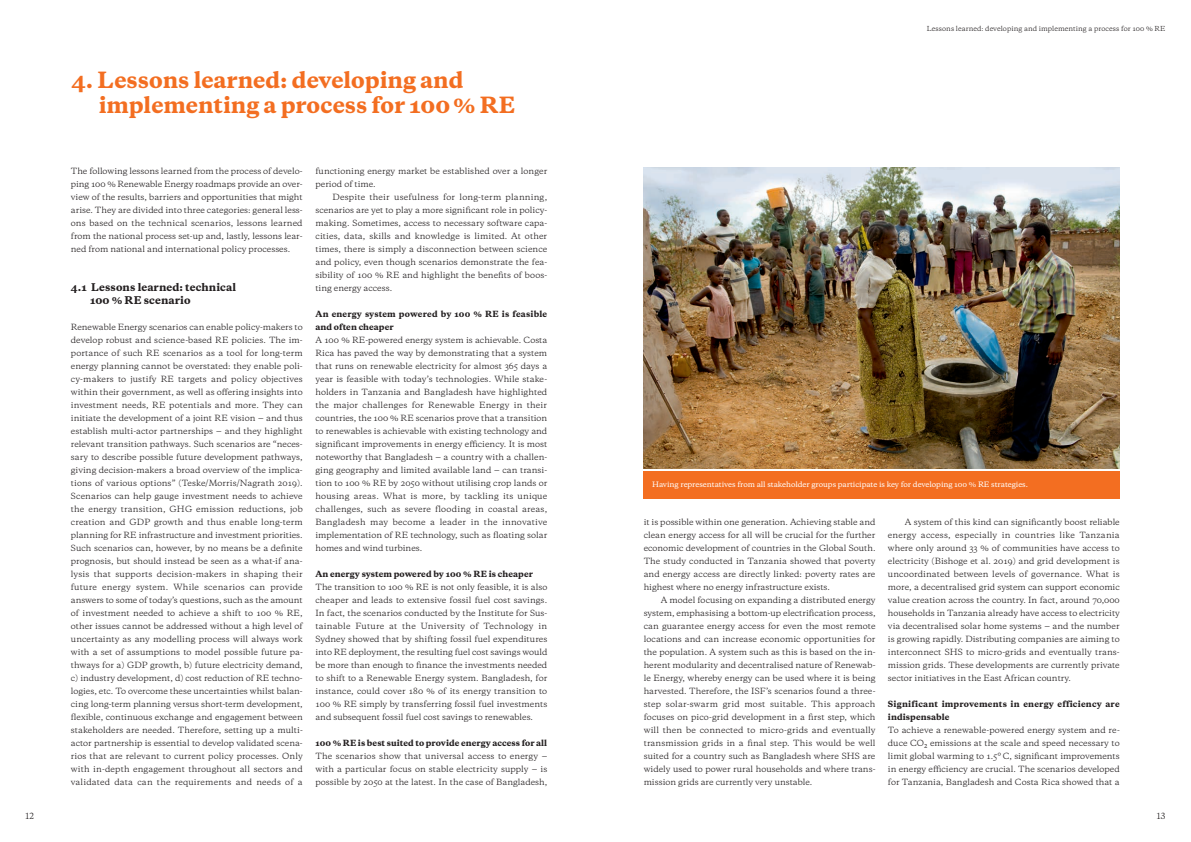
<style>
.page{position:relative;width:1191px;height:842px;background:#fff}
.page>*{position:absolute;margin:0;border:0;box-sizing:border-box;transform-origin:0 0}
.t1{font:800 21px/25px "Galaxie Copernicus";color:#f36e21}
.t2{font:800 10px/13px "Galaxie Copernicus";letter-spacing:.01em;color:#231f20}
.t3{font:8px/13px "Galaxie Copernicus";color:#231f20;text-align:justify}
.t4{font:800 8px/13px "Galaxie Copernicus";letter-spacing:.01em;color:#231f20}
.t5{font:800 8px/13px "Galaxie Copernicus";letter-spacing:.03em;color:#231f20}
.t6{font:500 7px "Galaxie Copernicus";letter-spacing:-.005em;color:#fff}
.t7{font:6.5px "Galaxie Copernicus";letter-spacing:.01em;color:#231f20}
</style>
<div class="page">
<img style="left:643px;top:168px;width:476px;height:301px">
<div style="left:643px;top:471px;width:476px;height:28px;background:#f36e21"></div>
<h1 class="t1" style="left:99px;top:67px;width:418px;text-indent:-27px">4. Lessons learned: developing and implementing a process for 100 % RE</h1>
<p class="t3" style="left:71px;top:164px;width:233px">The following lessons learned from the process of develo&shy;ping 100 % Renewable Energy roadmaps provide an over&shy;view of the results, barriers and opportunities that might arise. They are divided into three categories: general less&shy;ons based on the technical scenarios, lessons learned from the national process set-up and, lastly, lessons lear&shy;ned from national and international policy processes.</p>
<p class="t2" style="left:90px;top:281px;width:148px;text-indent:-19px">4.1 Lessons learned: technical<br>100 % RE scenario</p>
<p class="t3" style="left:71px;top:320px;width:233px">Renewable Energy scenarios can enable policy-makers to develop robust and science-based RE policies. The im&shy;portance of such RE scenarios as a tool for long-term energy planning cannot be overstated: they enable poli&shy;cy-makers to justify RE targets and policy objectives within their government, as well as offering insights into investment needs, RE potentials and more. They can initiate the development of a joint RE vision ‒ and thus establish multi-actor partnerships ‒ and they highlight relevant transition pathways. Such scenarios are “neces&shy;sary to describe possible future development pathways, giving decision-makers a broad overview of the implica&shy;tions of various options” (Teske/Morris/Nagrath 2019).<br>Scenarios can help gauge investment needs to achieve the energy transition, GHG emission reductions, job creation and GDP growth and thus enable long-term planning for RE infrastructure and investment priorities.<br>Such scenarios can, however, by no means be a definite prognosis, but should instead be seen as a what-if ana&shy;lysis that supports decision-makers in shaping their future energy system. While scenarios can provide answers to some of today’s questions, such as the amount of investment needed to achieve a shift to 100 % RE, other issues cannot be addressed without a high level of uncertainty as any modelling process will always work with a set of assumptions to model possible future pa&shy;thways for a) GDP growth, b) future electricity demand, c) industry development, d) cost reduction of RE techno&shy;logies, etc. To overcome these uncertainties whilst balan&shy;cing long-term planning versus short-term development, flexible, continuous exchange and engagement between stakeholders are needed. Therefore, setting up a multi&shy;actor partnership is essential to develop validated scena&shy;rios that are relevant to current policy processes. Only with in-depth engagement throughout all sectors and validated data can the requirements and needs of a</p>
<p class="t3" style="left:315px;top:164px;width:233px">functioning energy market be established over a longer period of time.</p>
<p class="t3" style="left:315px;top:190px;width:233px;text-indent:17px">Despite their usefulness for long-term planning, scenarios are yet to play a more significant role in policy&shy;making. Sometimes, access to necessary software capa&shy;cities, data, skills and knowledge is limited. At other times, there is simply a disconnection between science and policy, even though scenarios demonstrate the fea&shy;sibility of 100 % RE and highlight the benefits of boos&shy;ting energy access.</p>
<p class="t4" style="left:315px;top:307px;width:233px">An energy system powered by 100 % RE is feasible and often cheaper</p>
<p class="t3" style="left:315px;top:333px;width:233px">A 100 % RE-powered energy system is achievable. Costa Rica has paved the way by demonstrating that a system that runs on renewable electricity for almost 365 days a year is feasible with today’s technologies. While stake&shy;holders in Tanzania and Bangladesh have highlighted the major challenges for Renewable Energy in their countries, the 100 % RE scenarios prove that a transition to renewables is achievable with existing technology and significant improvements in energy efficiency. It is most noteworthy that Bangladesh ‒ a country with a challen&shy;ging geography and limited available land ‒ can transi&shy;tion to 100 % RE by 2050 without utilising crop lands or housing areas. What is more, by tackling its unique challenges, such as severe flooding in coastal areas, Bangladesh may become a leader in the innovative implementation of RE technology, such as floating solar homes and wind turbines.</p>
<p class="t4" style="left:315px;top:567px;width:219px">An energy system powered by 100 % RE is cheaper</p>
<p class="t3" style="left:315px;top:580px;width:233px">The transition to 100 % RE is not only feasible, it is also cheaper and leads to extensive fossil fuel cost savings.<br>In fact, the scenarios conducted by the Institute for Sus&shy;tainable Future at the University of Technology in Sydney showed that by shifting fossil fuel expenditures into RE deployment, the resulting fuel cost savings would be more than enough to finance the investments needed to shift to a Renewable Energy system. Bangladesh, for instance, could cover 180 % of its energy transition to 100 % RE simply by transferring fossil fuel investments and subsequent fossil fuel cost savings to renewables.</p>
<p class="t4" style="left:315px;top:736px;width:233px">100 % RE is best suited to provide energy access for all</p>
<p class="t3" style="left:315px;top:749px;width:233px">The scenarios show that universal access to energy ‒ with a particular focus on stable electricity supply ‒ is possible by 2050 at the latest. In the case of Bangladesh,</p>
<p class="t7" style="left:926px;top:24px;width:240px">Lessons learned: developing and implementing a process for 100 % RE</p>
<p class="t6" style="left:652px;top:480px;width:377px">Having representatives from all stakeholder groups participate is key for developing 100 % RE strategies.</p>
<p class="t3" style="left:643px;top:515px;width:233px">it is possible within one generation. Achieving stable and clean energy access for all will be crucial for the further economic development of countries in the Global South.<br>The study conducted in Tanzania showed that poverty and energy access are directly linked: poverty rates are highest where no energy infrastructure exists.</p>
<p class="t3" style="left:643px;top:593px;width:233px;text-indent:17px">A model focusing on expanding a distributed energy system, emphasising a bottom-up electrification process, can guarantee energy access for even the most remote locations and can increase economic opportunities for the population. A system such as this is based on the in&shy;herent modularity and decentralised nature of Renewab&shy;le Energy, whereby energy can be used where it is being harvested. Therefore, the ISF’s scenarios found a three&shy;step solar-swarm grid most suitable. This approach focuses on pico-grid development in a first step, which will then be connected to micro-grids and eventually transmission grids in a final step. This would be well suited for a country such as Bangladesh where SHS are widely used to power rural households and where trans&shy;mission grids are currently very unstable.</p>
<p class="t3" style="left:888px;top:515px;width:233px;text-indent:17px">A system of this kind can significantly boost reliable energy access, especially in countries like Tanzania where only around 33 % of communities have access to electricity (Bishoge et al. 2019) and grid development is uncoordinated between levels of governance. What is more, a decentralised grid system can support economic value creation across the country. In fact, around 70,000 households in Tanzania already have access to electricity via decentralised solar home systems ‒ and the number is growing rapidly. Distributing companies are aiming to interconnect SHS to micro-grids and eventually trans&shy;mission grids. These developments are currently private sector initiatives in the East African country.</p>
<p class="t5" style="left:888px;top:697px;width:233px">Significant improvements in energy efficiency are indispensable</p>
<p class="t3" style="left:888px;top:723px;width:233px">To achieve a renewable-powered energy system and re&shy;duce CO2 emissions at the scale and speed necessary to limit global warming to 1.5° C, significant improvements in energy efficiency are crucial. The scenarios developed for Tanzania, Bangladesh and Costa Rica showed that a</p>
<p class="t3" style="left:26px;top:809px;width:10px">12</p>
<p class="t3" style="left:1156px;top:809px;width:10px">13</p>
</div>
